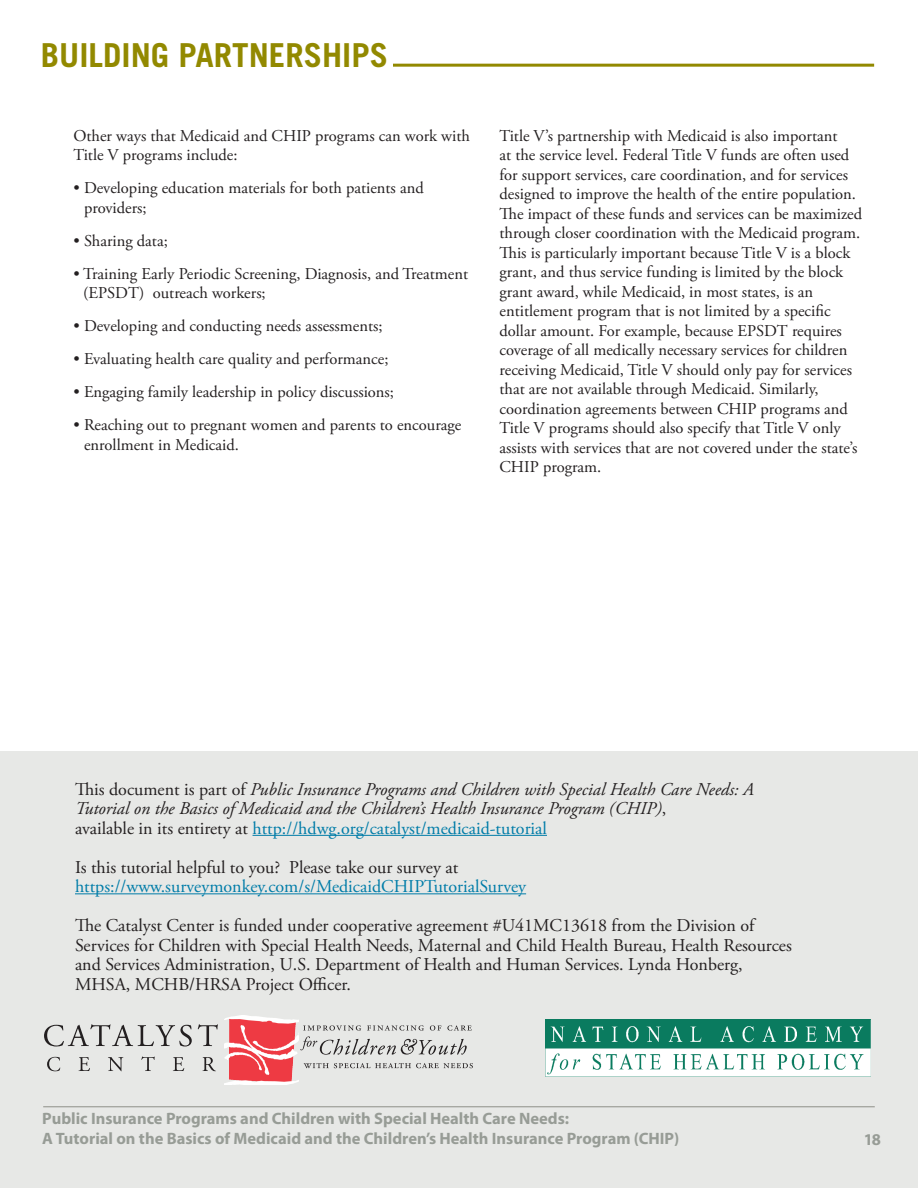
<style>
.page{position:relative;width:918px;height:1188px;background:#fff}
.page>*{position:absolute;margin:0;border:0;box-sizing:border-box;transform-origin:0 0}
.banner_heading_2{font:700 33px "Trade Gothic LT Std";color:#928900}
.Body_text{font:18px/19.5px "Adobe Garamond Pro";color:#231f20}
.Body_text-2{font:italic 18px/19.5px "Adobe Garamond Pro";color:#231f20}
.Body_text-3{font:18px/19.5px "Adobe Garamond Pro";color:#007ca8}
.Body_text-4{font:16.5px/19.5px "Adobe Garamond Pro";color:#231f20}
.t1{font:700 16.5px/19.8px "Myriad Pro";color:#7b827a}
.s1{font-style:normal}
.s2{font-style:normal;color:#007ca8}
.s3{color:#231f20}
</style>
<div class="page">
<div style="left:0;top:752px;width:918px;height:436px;background:#e7e8e6"></div>
<svg style="left:44px;top:1024px;width:148px;height:22px"></svg>
<svg style="left:198px;top:1024px;width:20px;height:22px"></svg>
<svg style="left:47px;top:1057px;width:13px;height:14px"></svg>
<svg style="left:79px;top:1057px;width:11px;height:14px"></svg>
<svg style="left:108px;top:1057px;width:15px;height:14px"></svg>
<svg style="left:141px;top:1056px;width:14px;height:15px"></svg>
<svg style="left:173px;top:1057px;width:11px;height:14px"></svg>
<svg style="left:203px;top:1057px;width:13px;height:14px"></svg>
<svg style="left:300px;top:1025px;width:172px;height:30px"></svg>
<svg style="left:304px;top:1063px;width:169px;height:5px"></svg>
<img style="left:225px;top:1015px;width:74px;height:70px">
<img style="left:546px;top:1020px;width:325px;height:57px">
<hr style="left:253px;top:835px;width:294px;height:1px;background:#007ca8">
<hr style="left:75px;top:893px;width:451px;height:1px;background:#007ca8">
<hr style="left:393px;top:64px;width:481px;height:3px;background:#928900">
<p class="banner_heading_2" style="left:41px;top:35px;width:349px">BUILDING PARTNERSHIPS</p>
<p class="Body_text-4" style="left:74px;top:127px;width:398px">Other ways that Medicaid and CHIP programs can work with<br>Title V programs include:</p>
<p class="Body_text-4" style="left:84px;top:179px;width:341px;text-indent:-11px">• Developing education materials for both patients and providers;</p>
<p class="Body_text-4" style="left:74px;top:232px;width:96px">• Sharing data;</p>
<p class="Body_text-4" style="left:83px;top:265px;width:386px;text-indent:-10px">• Training Early Periodic Screening, Diagnosis, and Treatment (EPSDT) outreach workers;</p>
<p class="Body_text-4" style="left:74px;top:317px;width:311px">• Developing and conducting needs assessments;</p>
<p class="Body_text-4" style="left:74px;top:350px;width:316px">• Evaluating health care quality and performance;</p>
<p class="Body_text-4" style="left:74px;top:383px;width:322px">• Engaging family leadership in policy discussions;</p>
<p class="Body_text-4" style="left:84px;top:416px;width:379px;text-indent:-11px">• Reaching out to pregnant women and parents to encourage enrollment in Medicaid.</p>
<p class="Body_text-4" style="left:500px;top:127px;width:364px">Title V’s partnership with Medicaid is also important<br>at the service level. Federal Title V funds are often used for support services, care coordination, and for services designed to improve the health of the entire population.<br>The impact of these funds and services can be maximized through closer coordination with the Medicaid program.<br>This is particularly important because Title V is a block grant, and thus service funding is limited by the block grant award, while Medicaid, in most states, is an entitlement program that is not limited by a specific dollar amount. For example, because EPSDT requires coverage of all medically necessary services for children receiving Medicaid, Title V should only pay for services that are not available through Medicaid. Similarly, coordination agreements between CHIP programs and Title V programs should also specify that Title V only assists with services that are not covered under the state’s CHIP program.</p>
<p class="Body_text-2" style="left:75px;top:780px;width:680px"><span class="s1">This document is part of</span> Public Insurance Programs and Children with Special Health Care Needs: A<br>Tutorial on the Basics of Medicaid and the Children’s Health Insurance Program (CHIP)<span class="s1">,<br>available in its entirety at</span> <span class="s2">http://hdwg.org/catalyst/medicaid-tutorial</span></p>
<p class="Body_text-3" style="left:75px;top:858px;width:453px"><span class="s3">Is this tutorial helpful to you? Please take our survey at </span>https://www.surveymonkey.com/s/MedicaidCHIPTutorialSurvey</p>
<p class="Body_text" style="left:75px;top:916px;width:718px">The Catalyst Center is funded under cooperative agreement #U41MC13618 from the Division of Services for Children with Special Health Needs, Maternal and Child Health Bureau, Health Resources and Services Administration, U.S. Department of Health and Human Services. Lynda Honberg, MHSA, MCHB/HRSA Project Officer.</p>
<p class="t1" style="left:42px;top:1108px;width:639px">Public Insurance Programs and Children with Special Health Care Needs:<br>A Tutorial on the Basics of Medicaid and the Children’s Health Insurance Program (CHIP)</p>
<p class="t1" style="left:864px;top:1129px;width:19px">18</p>
</div>
